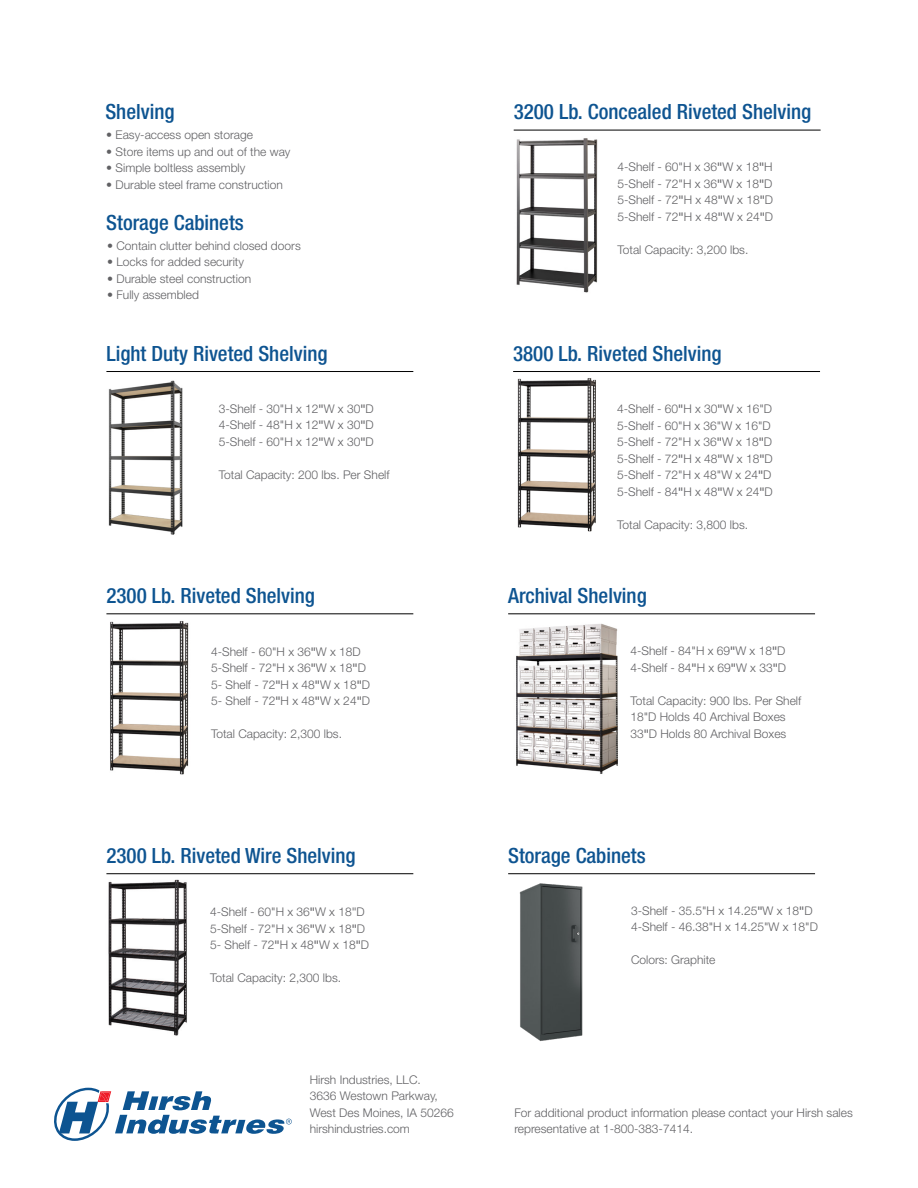
<style>
.page{position:relative;width:918px;height:1188px;background:#fff}
.page>*{position:absolute;margin:0;border:0;box-sizing:border-box;transform-origin:0 0}
.t1{font:500 condensed 21px "Helvetica Neue LT Std";color:#0e5491}
.t2{font:500 condensed 21px "Helvetica Neue LT Std";color:#0d5491}
.t3{font:300 12px/16.5px "Helvetica Neue LT Std";color:#616164}
.s1{font-weight:500;font-stretch:condensed}
.s2{font-weight:400;font-stretch:condensed}
</style>
<div class="page">
<svg style="left:54px;top:1088px;width:238px;height:53px"></svg>
<hr style="left:106px;top:613px;width:307px;height:1px;background:#000">
<img style="left:110px;top:621px;width:79px;height:154px">
<hr style="left:106px;top:873px;width:307px;height:1px;background:#000">
<img style="left:108px;top:879px;width:79px;height:157px">
<hr style="left:514px;top:130px;width:307px;height:1px;background:#000">
<img style="left:516px;top:138px;width:82px;height:155px">
<hr style="left:106px;top:371px;width:307px;height:1px;background:#000">
<img style="left:108px;top:380px;width:75px;height:155px">
<hr style="left:508px;top:613px;width:307px;height:1px;background:#000">
<img style="left:516px;top:623px;width:102px;height:151px">
<hr style="left:513px;top:371px;width:307px;height:1px;background:#000">
<img style="left:517px;top:378px;width:79px;height:154px">
<hr style="left:508px;top:873px;width:307px;height:1px;background:#000">
<img style="left:508px;top:873px;width:85px;height:168px">
<p class="t2" style="left:105px;top:99px;width:71px">Shelving</p>
<p class="t3" style="left:106px;top:126px;width:148px">• Easy-access open storage</p>
<p class="t3" style="left:106px;top:143px;width:186px">• Store items up and out of the way</p>
<p class="t3" style="left:106px;top:159px;width:141px">• Simple boltless assembly</p>
<p class="t3" style="left:106px;top:176px;width:178px">• Durable steel frame construction</p>
<p class="t2" style="left:106px;top:210px;width:139px">Storage Cabinets</p>
<p class="t3" style="left:107px;top:237px;width:195px">• Contain clutter behind closed doors</p>
<p class="t3" style="left:107px;top:253px;width:138px">• Locks for added security</p>
<p class="t3" style="left:107px;top:270px;width:146px">• Durable steel construction</p>
<p class="t3" style="left:107px;top:286px;width:93px">• Fully assembled</p>
<p class="t1" style="left:106px;top:341px;width:223px">Light Duty Riveted Shelving</p>
<p class="t3" style="left:219px;top:400px;width:156px">3-Shelf - 30"H x 12<span class="s1">"</span>W x 30<span class="s1">"</span>D</p>
<p class="t3" style="left:219px;top:416px;width:156px">4-Shelf - 48"H x 12<span class="s1">"</span>W x 30<span class="s1">"</span>D</p>
<p class="t3" style="left:219px;top:433px;width:156px">5-Shelf - 60"H x 12<span class="s1">"</span>W x 30<span class="s1">"</span>D</p>
<p class="t3" style="left:219px;top:466px;width:172px">Total Capacity: 200 lbs. Per Shelf</p>
<p class="t2" style="left:106px;top:583px;width:210px">2300 Lb. Riveted Shelving</p>
<p class="t3" style="left:211px;top:643px;width:151px">4-Shelf - 60"H x 36<span class="s1">"</span>W x 18D</p>
<p class="t3" style="left:211px;top:659px;width:156px">5-Shelf - 72"H x 36<span class="s1">"</span>W x 18<span class="s1">"</span>D</p>
<p class="t3" style="left:211px;top:676px;width:160px">5- Shelf - 72<span class="s1">"</span>H x 48<span class="s1">"</span>W x 18<span class="s1">"</span>D</p>
<p class="t3" style="left:211px;top:692px;width:160px">5- Shelf - 72<span class="s1">"</span>H x 48<span class="s1">"</span>W x 24<span class="s1">"</span>D</p>
<p class="t3" style="left:211px;top:725px;width:132px">Total Capacity: 2,300 lbs.</p>
<p class="t1" style="left:106px;top:843px;width:251px">2300 Lb. Riveted Wire Shelving</p>
<p class="t3" style="left:210px;top:904px;width:156px">4-Shelf - 60"H x 36<span class="s1">"</span>W x 18<span class="s2">"</span>D</p>
<p class="t3" style="left:210px;top:920px;width:156px">5-Shelf - 72"H x 36<span class="s1">"</span>W x 18<span class="s1">"</span>D</p>
<p class="t3" style="left:210px;top:937px;width:160px">5- Shelf - 72<span class="s1">"</span>H x 48<span class="s1">"</span>W x 18<span class="s1">"</span>D</p>
<p class="t3" style="left:210px;top:970px;width:132px">Total Capacity: 2,300 lbs.</p>
<p class="t3" style="left:310px;top:1071px;width:113px">Hirsh Industries, LLC.</p>
<p class="t3" style="left:310px;top:1088px;width:130px">3636 Westown Parkway,</p>
<p class="t3" style="left:310px;top:1104px;width:146px">West Des Moines, IA 50266</p>
<p class="t3" style="left:310px;top:1121px;width:102px">hirshindustries.com</p>
<p class="t1" style="left:514px;top:99px;width:299px">3200 Lb. Concealed Riveted Shelving</p>
<p class="t3" style="left:617px;top:159px;width:157px">4-Shelf - 60"H x 36<span class="s1">"</span>W x 18<span class="s1">"</span>H</p>
<p class="t3" style="left:617px;top:175px;width:156px">5-Shelf - 72"H x 36<span class="s1">"</span>W x 18<span class="s1">"</span>D</p>
<p class="t3" style="left:617px;top:192px;width:157px">5-Shelf - 72<span class="s1">"</span>H x 48<span class="s1">"</span>W x 18<span class="s1">"</span>D</p>
<p class="t3" style="left:617px;top:208px;width:157px">5-Shelf - 72<span class="s1">"</span>H x 48<span class="s1">"</span>W x 24<span class="s1">"</span>D</p>
<p class="t3" style="left:617px;top:241px;width:132px">Total Capacity: 3,200 lbs.</p>
<p class="t1" style="left:513px;top:341px;width:210px">3800 Lb. Riveted Shelving</p>
<p class="t3" style="left:617px;top:401px;width:156px">4-Shelf - 60<span class="s1">"</span>H x 30<span class="s1">"</span>W x 16"D</p>
<p class="t3" style="left:617px;top:417px;width:155px">5-Shelf - 60"H x 36"W x 16"D</p>
<p class="t3" style="left:617px;top:434px;width:156px">5-Shelf - 72"H x 36<span class="s1">"</span>W x 18<span class="s1">"</span>D</p>
<p class="t3" style="left:617px;top:450px;width:157px">5-Shelf - 72<span class="s1">"</span>H x 48<span class="s1">"</span>W x 18<span class="s1">"</span>D</p>
<p class="t3" style="left:617px;top:467px;width:156px">5-Shelf - 72"H x 48"W x 24<span class="s1">"</span>D</p>
<p class="t3" style="left:617px;top:483px;width:157px">5-Shelf - 84<span class="s1">"</span>H x 48<span class="s1">"</span>W x 24<span class="s1">"</span>D</p>
<p class="t3" style="left:617px;top:516px;width:132px">Total Capacity: 3,800 lbs.</p>
<p class="t1" style="left:508px;top:583px;width:140px">Archival Shelving</p>
<p class="t3" style="left:631px;top:643px;width:156px">4-Shelf - 84"H x 69<span class="s1">"</span>W x 18<span class="s1">"</span>D</p>
<p class="t3" style="left:631px;top:659px;width:157px">4-Shelf - 84<span class="s1">"</span>H x 69<span class="s1">"</span>W x 33<span class="s1">"</span>D</p>
<p class="t3" style="left:631px;top:692px;width:172px">Total Capacity: 900 lbs. Per Shelf<br>18"D Holds 40 Archival Boxes</p>
<p class="t3" style="left:631px;top:725px;width:157px">33<span class="s1">"</span>D Holds 80 Archival Boxes</p>
<p class="t1" style="left:508px;top:843px;width:139px">Storage Cabinets</p>
<p class="t3" style="left:631px;top:902px;width:183px">3-Shelf - 35.5"H x 14.25<span class="s1">"</span>W x 18<span class="s1">"</span>D</p>
<p class="t3" style="left:631px;top:919px;width:188px">4-Shelf - 46.38"H x 14.25"W x 18"D</p>
<p class="t3" style="left:631px;top:952px;width:86px">Colors: Graphite</p>
<p class="t3" style="left:514px;top:1104px;width:340px">For additional product information please contact your Hirsh sales representative at 1-800-383-7414.</p>
</div>
